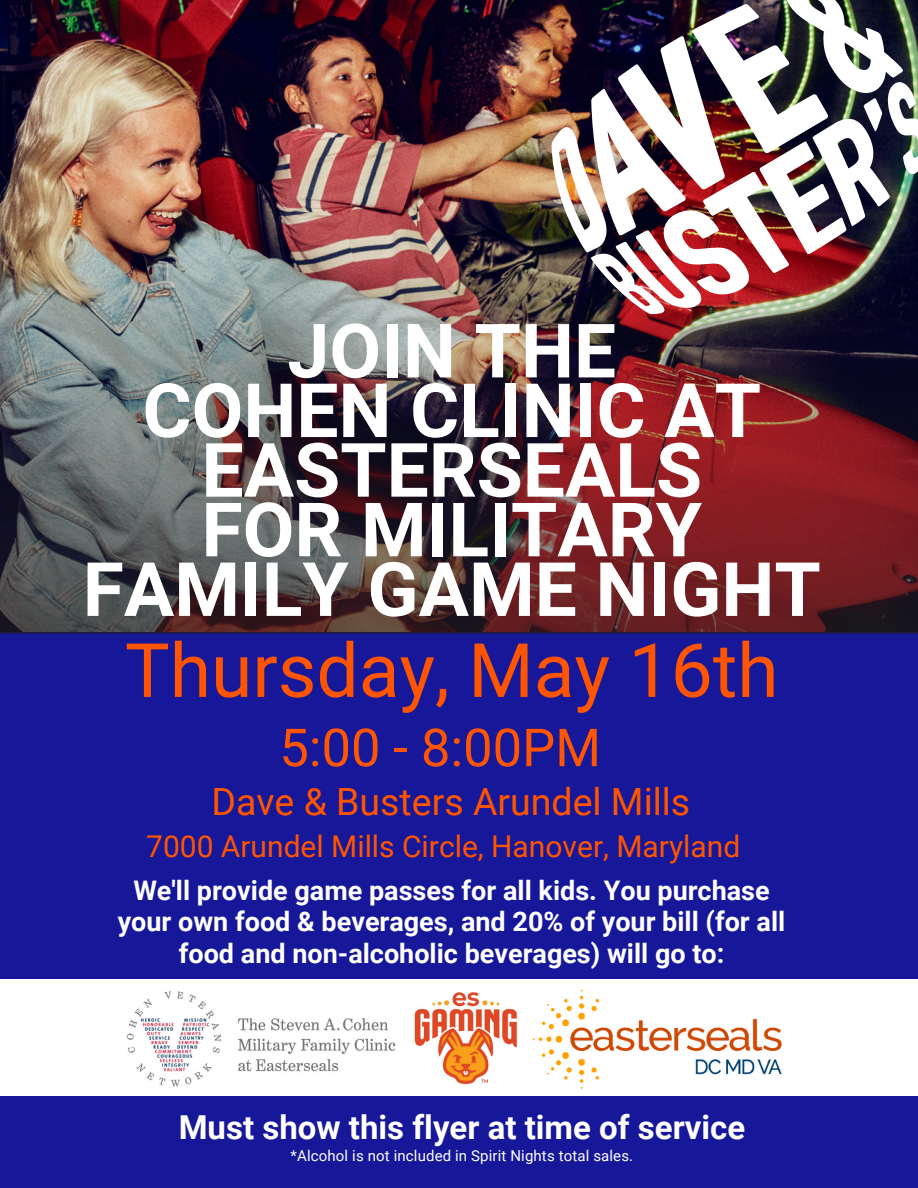
<style>
.page{position:relative;width:918px;height:1188px;background:#fff}
.page>*{position:absolute;margin:0;border:0;box-sizing:border-box;transform-origin:0 0}
.t1{font:700 75px/59.7px "Roboto";color:#fff;text-align:center}
.t2{font:75px "Roboto";color:#f50}
.t3{font:52.5px "Roboto";color:#f50}
.t4{font:37.5px "Roboto";color:#f50}
.t5{font:700 33px "Roboto";color:#fff}
.t6{font:30px "Roboto";color:#f50}
.t7{font:700 27px/31.5px "Roboto";color:#fff;text-align:center}
.t8{font:15px "Roboto";letter-spacing:.01em;color:#fff}
</style>
<div class="page">
<img style="left:0;top:0;width:551px;height:248px">
<div style="left:0;top:633px;width:918px;height:555px;background:#17179a"></div>
<div style="left:0;top:979px;width:918px;height:117px;background:#fff"></div>
<img style="left:0;top:248px;width:918px;height:385px">
<img style="left:551px;top:0;width:367px;height:314px">
<img style="left:414px;top:989px;width:368px;height:100px">
<img style="left:126px;top:991px;width:270px;height:96px">
<h1 class="t1" style="left:83px;top:322px;width:740px">JOIN THE<br>COHEN CLINIC AT<br>EASTERSEALS<br>FOR MILITARY<br>FAMILY GAME NIGHT</h1>
<h1 class="t2" style="left:125px;top:627px;width:655px">Thursday, May 16th</h1>
<h4 class="t3" style="left:279px;top:718px;width:323px">5:00 - 8:00PM</h4>
<h5 class="t4" style="left:211px;top:780px;width:480px">Dave &amp; Busters Arundel Mills</h5>
<p class="t6" style="left:146px;top:829px;width:596px">7000 Arundel Mills Circle, Hanover, Maryland</p>
<p class="t7" style="left:118px;top:875px;width:669px">We'll provide game passes for all kids. You purchase your own food &amp; beverages, and 20% of your bill (for all food and non-alcoholic beverages) will go to:</p>
<p class="t5" style="left:179px;top:1108px;width:568px">Must show this flyer at time of service</p>
<p class="t8" style="left:291px;top:1148px;width:344px">*Alcohol is not included in Spirit Nights total sales.</p>
</div>
